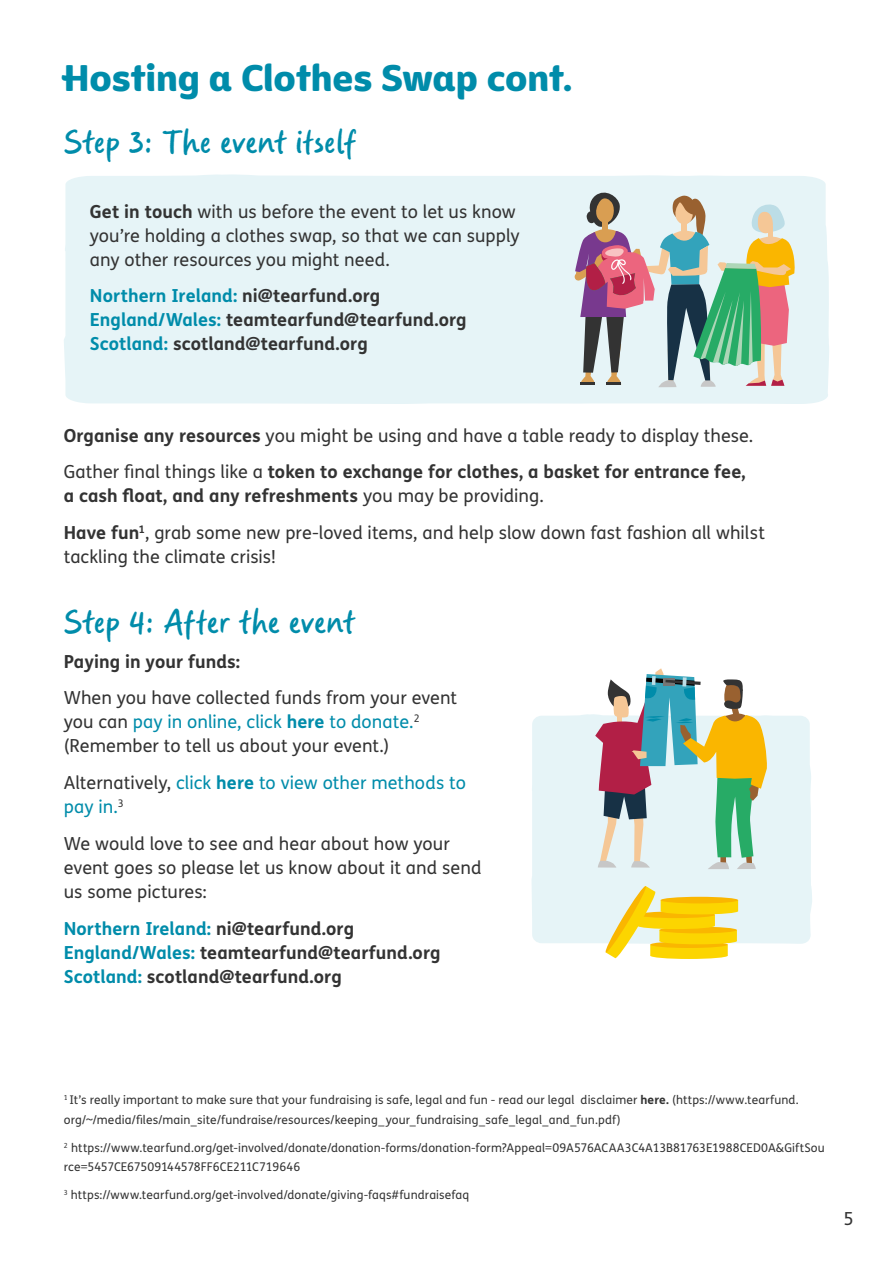
<style>
.page{position:relative;width:893px;height:1263px;background:#fff}
.page>*{position:absolute;margin:0;border:0;box-sizing:border-box;transform-origin:0 0}
.Body{font:37.5px "Gander";color:#008caa}
.Body-2{font:36px "Tearfund Sans";letter-spacing:-.005em;color:#008caa}
.Main_Copy{font:18px/24px "FS Me";color:#333}
.Main_Copy-2{font:700 18px/24px "FS Me";letter-spacing:.005em;color:#333}
.Main_Copy-3{font:18px/24px "FS Me";letter-spacing:.005em;color:#008caa}
.Body-3{font:12px/19.5px "FS Me";letter-spacing:.01em;color:#333}
.s1{font-weight:700}
.s2{color:#008caa}
.s3{font-weight:400}
.s4{font-weight:700;color:#008caa}
.s5{color:#333}
</style>
<div class="page">
<div style="left:64px;top:174px;width:765px;height:230px;background:#e6f4f7"></div>
<div style="left:531px;top:714px;width:281px;height:230px;background:#e6f4f7"></div>
<svg style="left:574px;top:188px;width:222px;height:199px"></svg>
<svg style="left:595px;top:668px;width:172px;height:201px"></svg>
<svg style="left:604px;top:885px;width:134px;height:74px"></svg>
<p class="Body-2" style="left:64px;top:45px;width:510px">Hosting a Clothes Swap cont.</p>
<p class="Body" style="left:64px;top:122px;width:293px">Step 3: The event itself</p>
<p class="Main_Copy" style="left:90px;top:199px;width:431px"><span class="s1">Get in touch</span> with us before the event to let us know you’re holding a clothes swap, so that we can supply any other resources you might need.</p>
<p class="Main_Copy-2" style="left:90px;top:283px;width:378px"><span class="s2">Northern Ireland:</span> ni@tearfund.org<br><span class="s2">England/Wales:</span> teamtearfund@tearfund.org<br><span class="s2">Scotland:</span> scotland@tearfund.org</p>
<p class="Main_Copy" style="left:64px;top:423px;width:691px"><span class="s1">Organise any resources</span> you might be using and have a table ready to display these.</p>
<p class="Main_Copy-2" style="left:64px;top:459px;width:684px"><span class="s3">Gather final things like a</span> token to exchange for clothes, a basket for entrance fee, a cash float, and any refreshments <span class="s3">you may be providing.</span></p>
<p class="Main_Copy" style="left:64px;top:520px;width:703px"><span class="s1">Have fun</span><sup>1</sup>, grab some new pre-loved items, and help slow down fast fashion all whilst tackling the climate crisis!</p>
<p class="Body" style="left:64px;top:601px;width:293px">Step 4: After the event</p>
<p class="Main_Copy-2" style="left:64px;top:648px;width:178px">Paying in your funds:</p>
<p class="Main_Copy" style="left:64px;top:686px;width:395px">When you have collected funds from your event you can <span class="s2">pay in online, click</span> <span class="s4">here</span> <span class="s2">to donate.</span><sup>2 </sup>(Remember to tell us about your event.)</p>
<p class="Main_Copy-3" style="left:64px;top:770px;width:404px"><span class="s5">Alternatively,</span> click <span class="s1">here</span> to view other methods to pay in.<sup>3</sup></p>
<p class="Main_Copy" style="left:64px;top:831px;width:419px">We would love to see and hear about how your event goes so please let us know about it and send us some pictures:</p>
<p class="Main_Copy-2" style="left:64px;top:915px;width:378px"><span class="s2">Northern Ireland:</span> ni@tearfund.org<br><span class="s2">England/Wales:</span> teamtearfund@tearfund.org<br><span class="s2">Scotland:</span> scotland@tearfund.org</p>
<p class="Body-3" style="left:64px;top:1090px;width:736px"><sup>1</sup> It’s really important to make sure that your fundraising is safe, legal and fun - read our legal disclaimer <span class="s1">here.</span> (https://www.tearfund. org/~/media/files/main_site/fundraise/resources/keeping_your_fundraising_safe_legal_and_fun.pdf)</p>
<p class="Body-3" style="left:64px;top:1137px;width:763px"><sup>2</sup> https://www.tearfund.org/get-involved/donate/donation-forms/donation-form?Appeal=09A576ACAA3C4A13B81763E1988CED0A&amp;GiftSou rce=5457CE67509144578FF6CE211C719646</p>
<p class="Body-3" style="left:64px;top:1185px;width:407px"><sup>3</sup> https://www.tearfund.org/get-involved/donate/giving-faqs#fundraisefaq</p>
<p class="Main_Copy" style="left:843px;top:1207px;width:12px">5</p>
</div>
